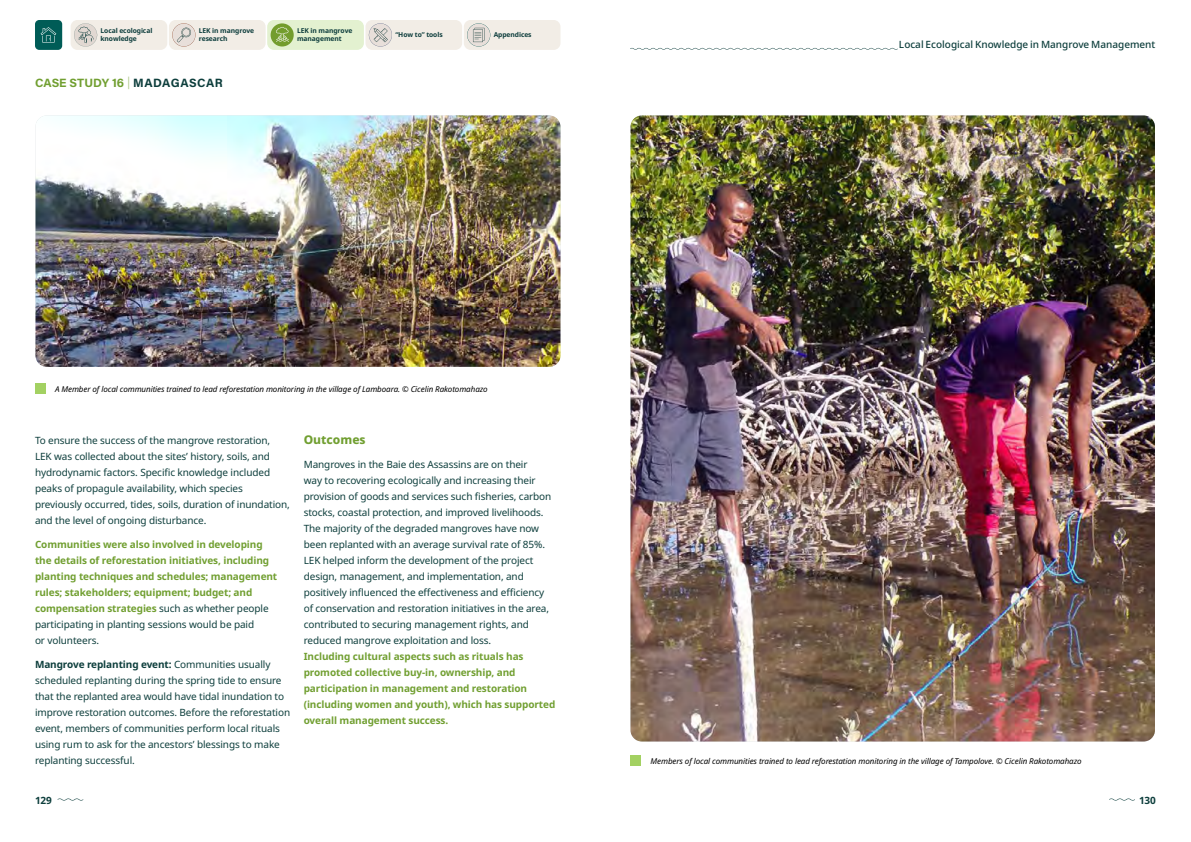
<style>
.page{position:relative;width:1191px;height:842px;background:#fff}
.page>*{position:absolute;margin:0;border:0;box-sizing:border-box;transform-origin:0 0}
.t1{font:700 12px "Acumin Pro";color:#719f31}
.t2{font:800 12px "Noto Sans";color:#719f31}
.t3{font:10px/16px "Noto Sans";letter-spacing:-.01em;color:#0d3e3c}
.t4{font:700 10px/16px "Noto Sans";letter-spacing:-.01em;color:#719f31}
.t5{font:500 10px "Noto Sans";color:#0d3e3c}
.t6{font:700 10px "Noto Sans";letter-spacing:-.01em;color:#0d3e3c}
.t7{font:italic 8px "Noto Sans";letter-spacing:-.01em;color:#000}
.t8{font:700 6.7px/7.7px "Noto Sans";letter-spacing:-.01em;color:#0d3d3c}
.s1{font-weight:300;color:#aac583}
.s2{color:#0d3e3c}
.s3{font-weight:400;color:#0d3e3c}
.s4{font-weight:700}
</style>
<div class="page">
<svg style="left:630px;top:48px;width:267px;height:2px"></svg>
<svg style="left:1109px;top:798px;width:26px;height:2px"></svg>
<svg style="left:57px;top:798px;width:26px;height:2px"></svg>
<div style="left:35px;top:20px;width:27px;height:30px;background:#005c57;border-radius:4px"></div>
<svg style="left:41px;top:27px;width:15px;height:16px"></svg>
<div style="left:71px;top:20px;width:96px;height:30px;background:#f2ede6;border-radius:7px"></div>
<div style="left:169px;top:20px;width:97px;height:30px;background:#f2ede6;border-radius:7px"></div>
<div style="left:267px;top:20px;width:97px;height:30px;background:#e3f1d0;border-radius:7px"></div>
<div style="left:365px;top:20px;width:97px;height:30px;background:#f2ede6;border-radius:7px"></div>
<div style="left:464px;top:20px;width:96px;height:30px;background:#f2ede6;border-radius:7px"></div>
<div style="left:271px;top:23px;width:23px;height:24px;background:#739d2d;border-radius:50%"></div>
<svg style="left:276px;top:27px;width:13px;height:15px"></svg>
<svg style="left:172px;top:23px;width:23px;height:24px"></svg>
<svg style="left:369px;top:23px;width:23px;height:23px"></svg>
<svg style="left:467px;top:23px;width:23px;height:24px"></svg>
<svg style="left:74px;top:23px;width:23px;height:24px"></svg>
<img style="left:630px;top:115px;width:525px;height:626px">
<img style="left:36px;top:115px;width:524px;height:252px">
<div style="left:630px;top:755px;width:10px;height:11px;background:#a3d162"></div>
<div style="left:35px;top:383px;width:10px;height:11px;background:#a3d162"></div>
<p class="t8" style="left:101px;top:27px;width:53px">Local ecological knowledge</p>
<p class="t8" style="left:199px;top:27px;width:57px">LEK in mangrove research</p>
<p class="t8" style="left:297px;top:27px;width:57px">LEK in mangrove management</p>
<p class="t8" style="left:395px;top:31px;width:49px">“How to” tools</p>
<p class="t8" style="left:494px;top:31px;width:39px">Appendices</p>
<p class="t1" style="left:35px;top:74px;width:189px">CASE STUDY 16 <span class="s1">|</span> <span class="s2">MADAGASCAR</span></p>
<p class="t5" style="left:899px;top:37px;width:258px">Local Ecological Knowledge in Mangrove Management</p>
<p class="t7" style="left:55px;top:383px;width:434px">A Member of local communities trained to lead reforestation monitoring in the village of Lamboara. © Cicelin Rakotomahazo</p>
<p class="t3" style="left:35px;top:433px;width:256px">To ensure the success of the mangrove restoration,<br>LEK was collected about the sites’ history, soils, and hydrodynamic factors. Specific knowledge included peaks of propagule availability, which species previously occurred, tides, soils, duration of inundation, and the level of ongoing disturbance.</p>
<p class="t4" style="left:35px;top:537px;width:244px">Communities were also involved in developing the details of reforestation initiatives, including planting techniques and schedules; management rules; stakeholders; equipment; budget; and compensation strategies <span class="s3">such as whether people participating in planting sessions would be paid<br>or volunteers.</span></p>
<p class="t3" style="left:35px;top:657px;width:257px"><span class="s4">Mangrove replanting event:</span> Communities usually scheduled replanting during the spring tide to ensure that the replanted area would have tidal inundation to improve restoration outcomes. Before the reforestation event, members of communities perform local rituals using rum to ask for the ancestors’ blessings to make replanting successful.</p>
<p class="t2" style="left:304px;top:431px;width:63px">Outcomes</p>
<p class="t3" style="left:304px;top:457px;width:249px">Mangroves in the Baie des Assassins are on their<br>way to recovering ecologically and increasing their provision of goods and services such fisheries, carbon stocks, coastal protection, and improved livelihoods.<br>The majority of the degraded mangroves have now been replanted with an average survival rate of 85%.<br>LEK helped inform the development of the project design, management, and implementation, and positively influenced the effectiveness and efficiency of conservation and restoration initiatives in the area, contributed to securing management rights, and reduced mangrove exploitation and loss.</p>
<p class="t4" style="left:304px;top:649px;width:253px">Including cultural aspects such as rituals has promoted collective buy-in, ownership, and participation in management and restoration (including women and youth), which has supported overall management success.</p>
<p class="t7" style="left:650px;top:755px;width:433px">Members of local communities trained to lead reforestation monitoring in the village of Tampolove. © Cicelin Rakotomahazo</p>
<p class="t6" style="left:35px;top:793px;width:18px">129</p>
<p class="t6" style="left:1139px;top:793px;width:18px">130</p>
</div>
